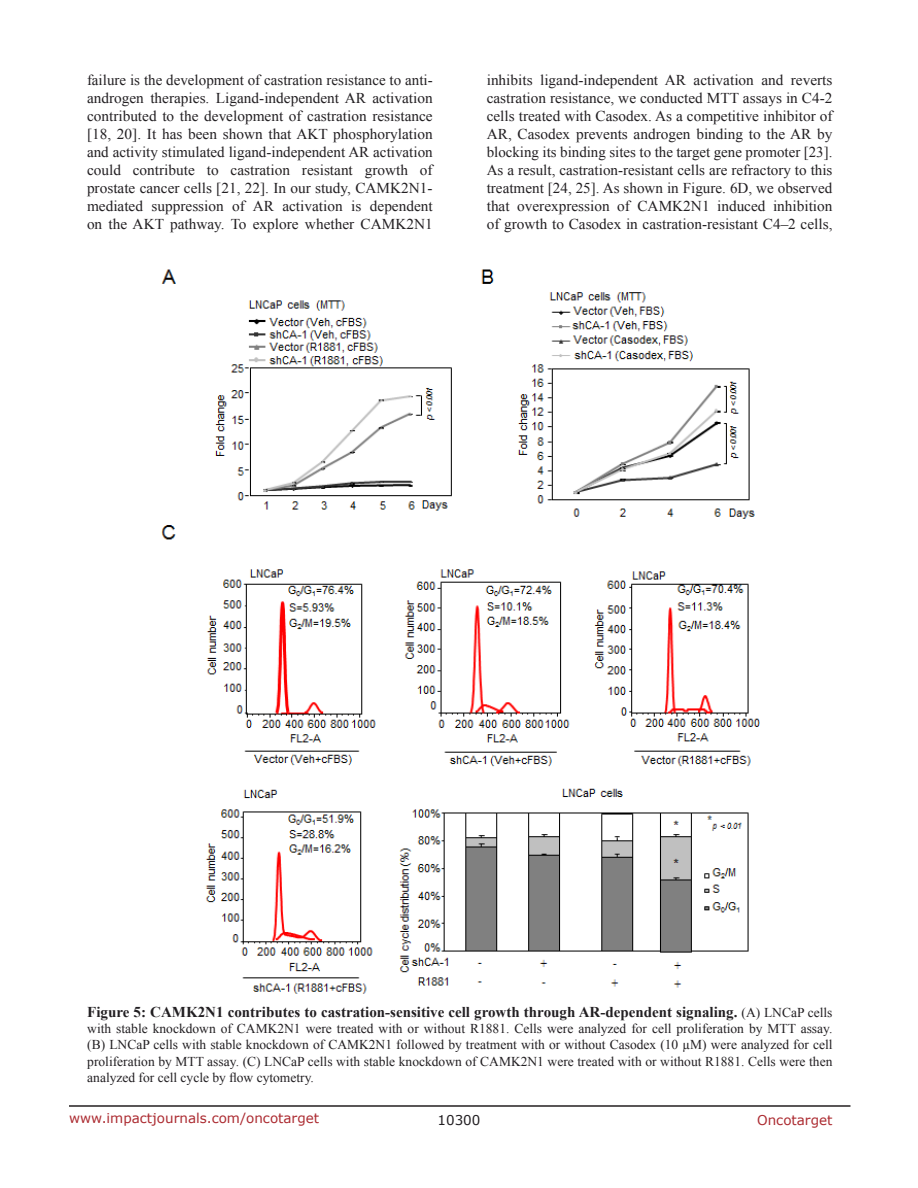
<style>
.page{position:relative;width:918px;height:1188px;background:#fff}
.page>*{position:absolute;margin:0;border:0;box-sizing:border-box;transform-origin:0 0}
.BodyText{font:15px/18px "Times New Roman";color:#221f22;text-align:justify}
.FigureText{font:700 15px "Times New Roman";color:#221f22}
.FigureText-2{font:13.5px/16.2px "Times New Roman";color:#221f22;text-align:justify}
.t1{font:13.5px "Verdana";color:#ac2b31}
.t2{font:13.5px "Verdana";color:#221f22}
.s1{color:#231f20}
.s2{font-weight:400;font-size:13.5px}
</style>
<div class="page">
<hr style="left:69px;top:1105px;width:781px;height:2px;background:#231f20">
<img style="left:161px;top:269px;width:599px;height:725px">
<p class="BodyText" style="left:87px;top:71px;width:347px">failure is the development of castration resistance to anti&shy;androgen therapies. Ligand-independent AR activation contributed to the development of castration resistance [18, 20]. It has been shown that AKT phosphorylation and activity stimulated ligand-independent AR activation could contribute to <span class="s1">castration resistant</span> growth of prostate cancer cells [21, 22]. In our study, CAMK2N1- mediated suppression of AR activation is dependent on the AKT pathway. To explore whether CAMK2N1</p>
<p class="BodyText" style="left:487px;top:71px;width:347px">inhibits ligand-independent AR activation and reverts castration resistance, we conducted MTT assays in C4-2 cells treated with Casodex. As a competitive inhibitor of AR, Casodex prevents androgen binding to the AR by blocking its binding sites to the target gene promoter [23].<br>As a result, castration-resistant cells are refractory to this treatment [24, 25]. As shown in Figure. 6D, we observed that overexpression of CAMK2N1 induced inhibition of growth to Casodex in castration-resistant C4–2 cells,</p>
<p class="FigureText" style="left:87px;top:1002px;width:747px">Figure 5: CAMK2N1 contributes to castration-sensitive cell growth through AR-dependent signaling. <span class="s2">(A) LNCaP cells</span></p>
<p class="FigureText-2" style="left:87px;top:1020px;width:747px">with stable knockdown of CAMK2N1 were treated with or without R1881. Cells were analyzed for cell proliferation by MTT assay. (B) LNCaP cells with stable knockdown of CAMK2N1 followed by treatment with or without Casodex (10 µM) were analyzed for cell proliferation by MTT assay. (C) LNCaP cells with stable knockdown of CAMK2N1 were treated with or without R1881. Cells were then analyzed for cell cycle by flow cytometry.</p>
<p class="t1" style="left:69px;top:1109px;width:252px">www.impactjournals.com/oncotarget</p>
<p class="t2" style="left:438px;top:1111px;width:44px">10300</p>
<p class="t1" style="left:757px;top:1111px;width:77px">Oncotarget</p>
</div>
